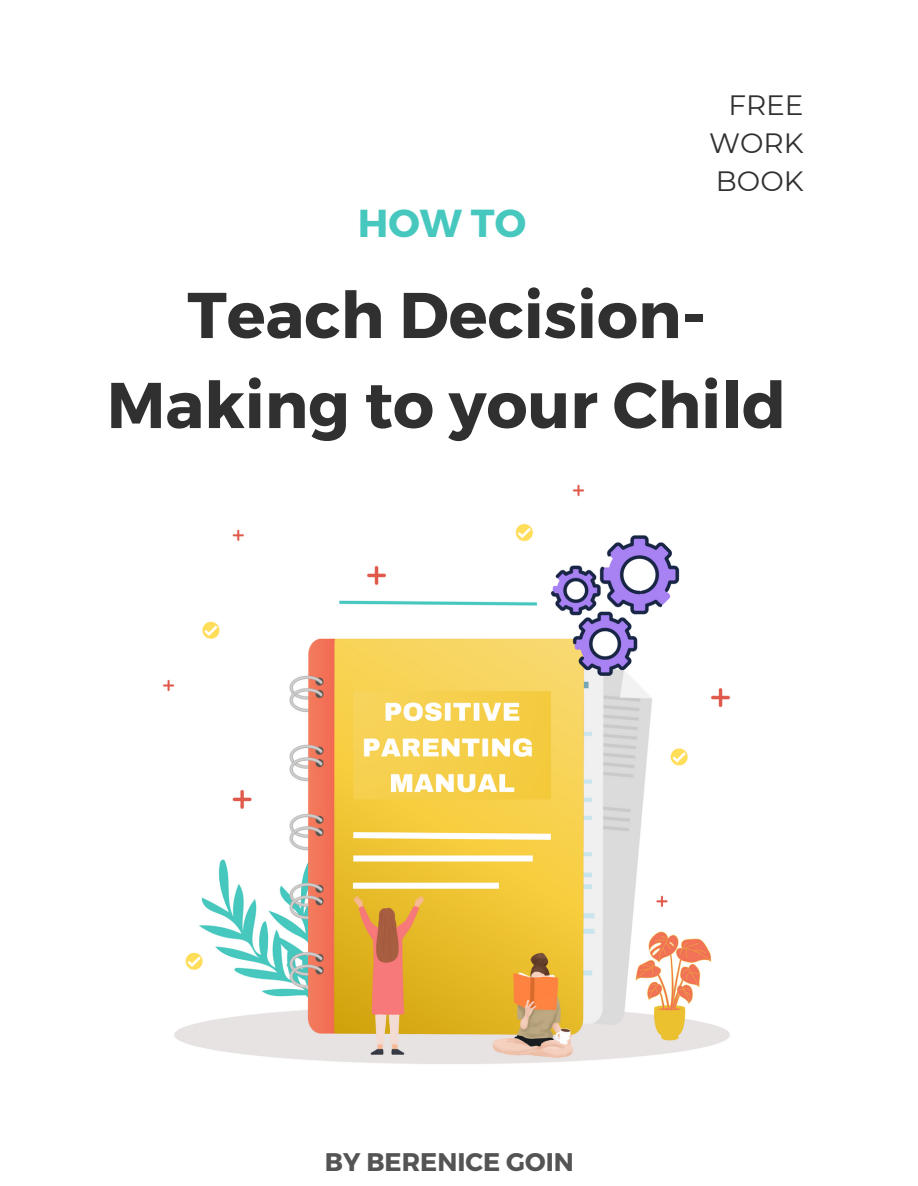
<style>
.page{position:relative;width:918px;height:1186px;background:#fff}
.page>*{position:absolute;margin:0;border:0;box-sizing:border-box;transform-origin:0 0}
.t1{font:700 64.5px/90px "Montserrat";color:#303030;text-align:center}
.t2{font:700 39px "Montserrat";color:#47c8bf}
.t3{font:27.9px "Montserrat";color:#303030}
.t4{font:700 25.5px "Montserrat";color:#545454}
</style>
<div class="page">
<img style="left:162px;top:484px;width:569px;height:580px">
<p class="t2" style="left:358px;top:198px;width:170px">HOW TO</p>
<p class="t3" style="left:728px;top:88px;width:77px">FREE</p>
<p class="t3" style="left:709px;top:126px;width:96px">WORK</p>
<p class="t3" style="left:716px;top:164px;width:89px">BOOK</p>
<p class="t1" style="left:107px;top:267px;width:681px">Teach Decision-<br>Making to your Child</p>
<p class="t4" style="left:325px;top:1145px;width:250px">BY BERENICE GOIN</p>
</div>
